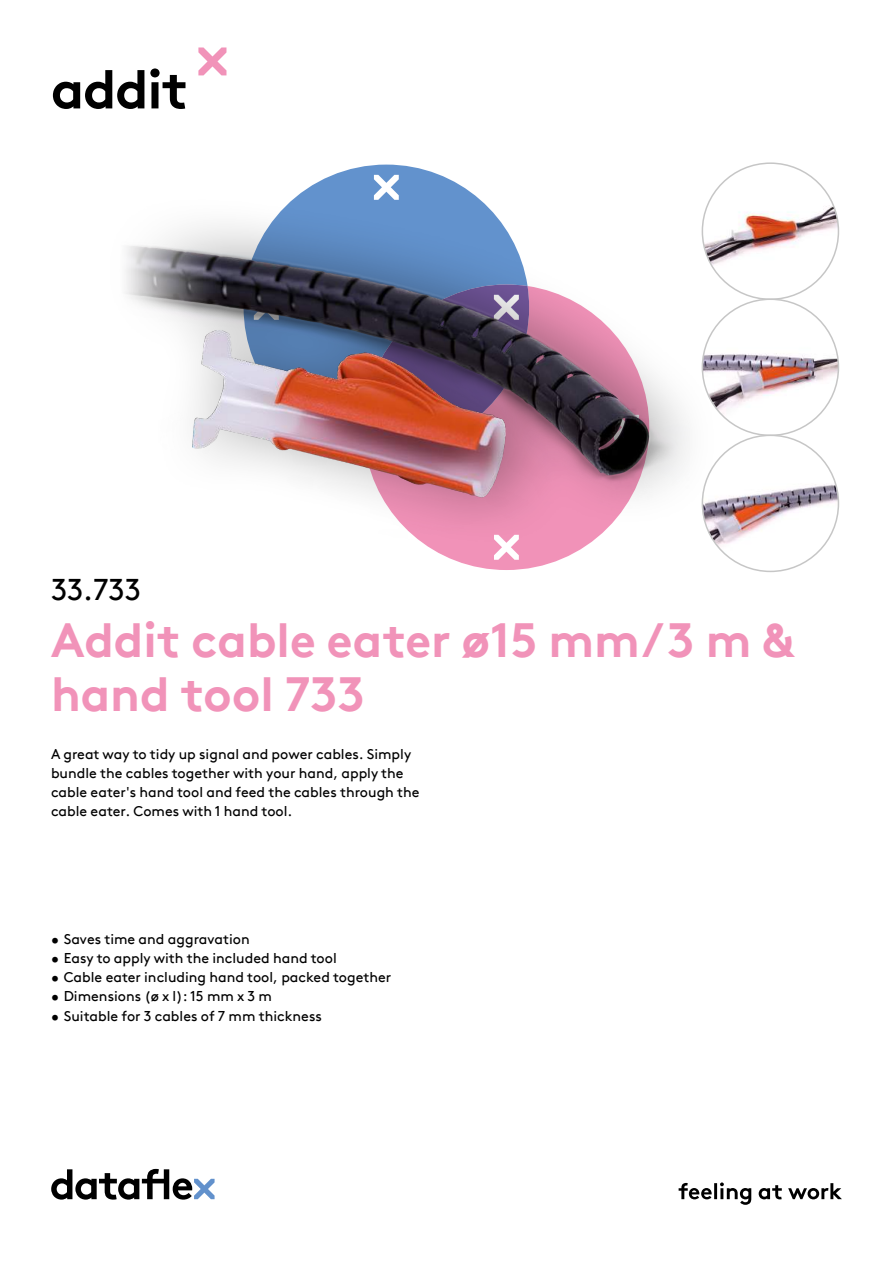
<style>
.page{position:relative;width:893px;height:1263px;background:#fff}
.page>*{position:absolute;margin:0;border:0;box-sizing:border-box;transform-origin:0 0}
.t1{font:700 54px "Brown Pro TT";letter-spacing:-.02em;color:#000}
.t2{font:700 48px/54px "Brown Pro TT";color:#f193b9}
.t3{font:30px "Brown Pro TT";color:#000}
.t4{font:14.25px/19.2px "Brown Pro TT";color:#000}
</style>
<div class="page">
<svg style="left:302px;top:165px;width:168px;height:27px;fill:#6292cd"></svg>
<svg style="left:432px;top:549px;width:149px;height:21px;fill:#f192b8"></svg>
<svg style="left:51px;top:1169px;width:164px;height:30px"></svg>
<svg style="left:679px;top:1182px;width:163px;height:23px"></svg>
<svg style="left:198px;top:47px;width:28px;height:28px"></svg>
<img style="left:702px;top:163px;width:136px;height:136px;border-radius:68px">
<img style="left:702px;top:299px;width:136px;height:136px;border-radius:68px">
<img style="left:702px;top:435px;width:136px;height:136px;border-radius:68px">
<div style="left:95px;top:192px;width:632px;height:357px;background:#000;opacity:.35"></div>
<img style="left:120px;top:197px;width:570px;height:345px">
<h1 class="t1" style="left:51px;top:46px;width:139px">addit</h1>
<h3 class="t3" style="left:51px;top:566px;width:91px">33.733</h3>
<h2 class="t2" style="left:51px;top:608px;width:744px">Addit cable eater ø15 mm/3 m &amp; hand tool 733</h2>
<p class="t4" style="left:51px;top:743px;width:370px">A great way to tidy up signal and power cables. Simply bundle the cables together with your hand, apply the cable eater's hand tool and feed the cables through the cable eater. Comes with 1 hand tool.</p>
<p class="t4" style="left:51px;top:928px;width:200px">• Saves time and aggravation</p>
<p class="t4" style="left:51px;top:947px;width:287px">• Easy to apply with the included hand tool</p>
<p class="t4" style="left:51px;top:966px;width:342px">• Cable eater including hand tool, packed together</p>
<p class="t4" style="left:51px;top:986px;width:222px">• Dimensions (ø x l): 15 mm x 3 m</p>
<p class="t4" style="left:51px;top:1005px;width:272px">• Suitable for 3 cables of 7 mm thickness</p>
</div>
